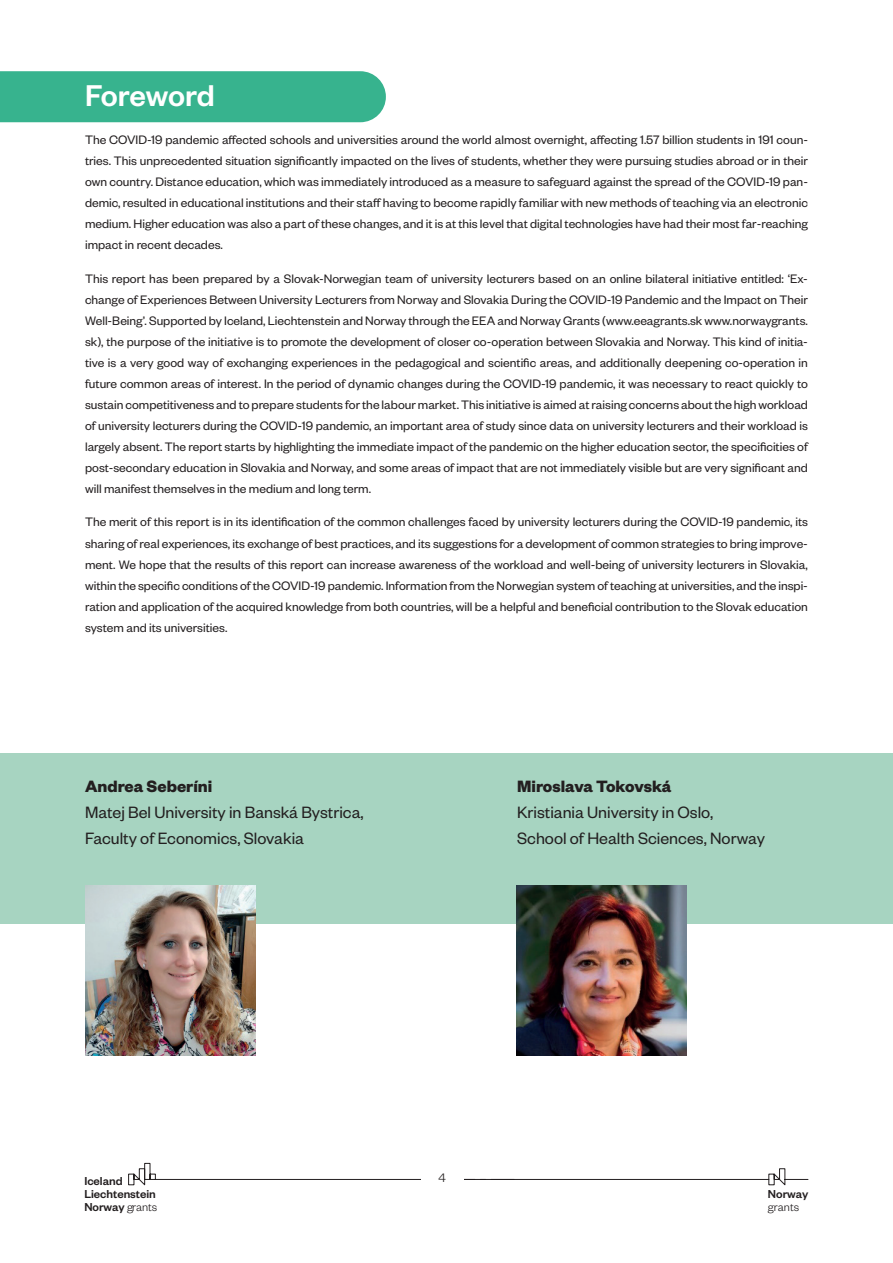
<style>
.page{position:relative;width:893px;height:1263px;background:#fff}
.page>*{position:absolute;margin:0;border:0;box-sizing:border-box;transform-origin:0 0}
.t1{font:500 33px "Founders Grotesk";letter-spacing:-.005em;color:#fff}
.t2{font:18px "Founders Grotesk";color:#231f20}
.t3{font:700 18px "Founders Grotesk";color:#231f20}
.t4{font:13.5px/21px "Founders Grotesk";color:#231f20;text-align:justify}
.t5{font:300 13.5px "Founders Grotesk";color:#231f20}
.t6{font:500 12.6px/13px "Founders Grotesk";color:#231f20}
.t7{font:300 12.6px "Founders Grotesk";color:#231f20}
.s1{font-weight:300}
</style>
<div class="page">
<svg style="left:128px;top:1163px;width:681px;height:23px"></svg>
<div style="left:421px;top:1161px;width:42px;height:34px;background:#fff"></div>
<div style="left:0;top:754px;width:893px;height:170px;background:#a7d4c1"></div>
<div style="left:0;top:71px;width:386px;height:51px;background:#37b38e"></div>
<img style="left:517px;top:885px;width:170px;height:170px">
<img style="left:86px;top:885px;width:170px;height:170px">
<h1 class="t1" style="left:85px;top:75px;width:131px">Foreword</h1>
<p class="t4" style="left:85px;top:128px;width:724px">The COVID-19 pandemic affected schools and universities around the world almost overnight, affecting 1.57 billion students in 191 coun&shy;tries. This unprecedented situation significantly impacted on the lives of students, whether they were pursuing studies abroad or in their own country. Distance education, which was immediately introduced as a measure to safeguard against the spread of the COVID-19 pan&shy;demic, resulted in educational institutions and their staff having to become rapidly familiar with new methods of teaching via an electronic medium. Higher education was also a part of these changes, and it is at this level that digital technologies have had their most far-reaching impact in recent decades.</p>
<p class="t4" style="left:85px;top:267px;width:724px">This report has been prepared by a Slovak-Norwegian team of university lecturers based on an online bilateral initiative entitled: ‘Ex&shy;change of Experiences Between University Lecturers from Norway and Slovakia During the COVID-19 Pandemic and the Impact on Their Well-Being’. Supported by Iceland, Liechtenstein and Norway through the EEA and Norway Grants (www.eeagrants.sk www.norwaygrants. sk), the purpose of the initiative is to promote the development of closer co-operation between Slovakia and Norway. This kind of initia&shy;tive is a very good way of exchanging experiences in the pedagogical and scientific areas, and additionally deepening co-operation in future common areas of interest. In the period of dynamic changes during the COVID-19 pandemic, it was necessary to react quickly to sustain competitiveness and to prepare students for the labour market. This initiative is aimed at raising concerns about the high workload of university lecturers during the COVID-19 pandemic, an important area of study since data on university lecturers and their workload is largely absent. The report starts by highlighting the immediate impact of the pandemic on the higher education sector, the specificities of post-secondary education in Slovakia and Norway, and some areas of impact that are not immediately visible but are very significant and will manifest themselves in the medium and long term.</p>
<p class="t4" style="left:85px;top:511px;width:724px">The merit of this report is in its identification of the common challenges faced by university lecturers during the COVID-19 pandemic, its sharing of real experiences, its exchange of best practices, and its suggestions for a development of common strategies to bring improve&shy;ment. We hope that the results of this report can increase awareness of the workload and well-being of university lecturers in Slovakia, within the specific conditions of the COVID-19 pandemic. Information from the Norwegian system of teaching at universities, and the inspi&shy;ration and application of the acquired knowledge from both countries, will be a helpful and beneficial contribution to the Slovak education system and its universities.</p>
<h2 class="t3" style="left:85px;top:775px;width:129px">Andrea Seberíni</h2>
<h2 class="t3" style="left:517px;top:775px;width:156px">Miroslava Tokovská</h2>
<h2 class="t2" style="left:85px;top:801px;width:280px">Matej Bel University in Banská Bystrica,</h2>
<h2 class="t2" style="left:517px;top:801px;width:198px">Kristiania University in Oslo,</h2>
<h2 class="t2" style="left:85px;top:827px;width:220px">Faculty of Economics, Slovakia</h2>
<h2 class="t2" style="left:517px;top:827px;width:249px">School of Health Sciences, Norway</h2>
<p class="t6" style="left:84px;top:1174px;width:74px">Iceland<br>Liechtenstein<br>Norway <span class="s1">grants</span></p>
<p class="t5" style="left:439px;top:1170px;width:9px">4</p>
<p class="t6" style="left:768px;top:1187px;width:42px">Norway</p>
<p class="t7" style="left:768px;top:1200px;width:33px">grants</p>
</div>
